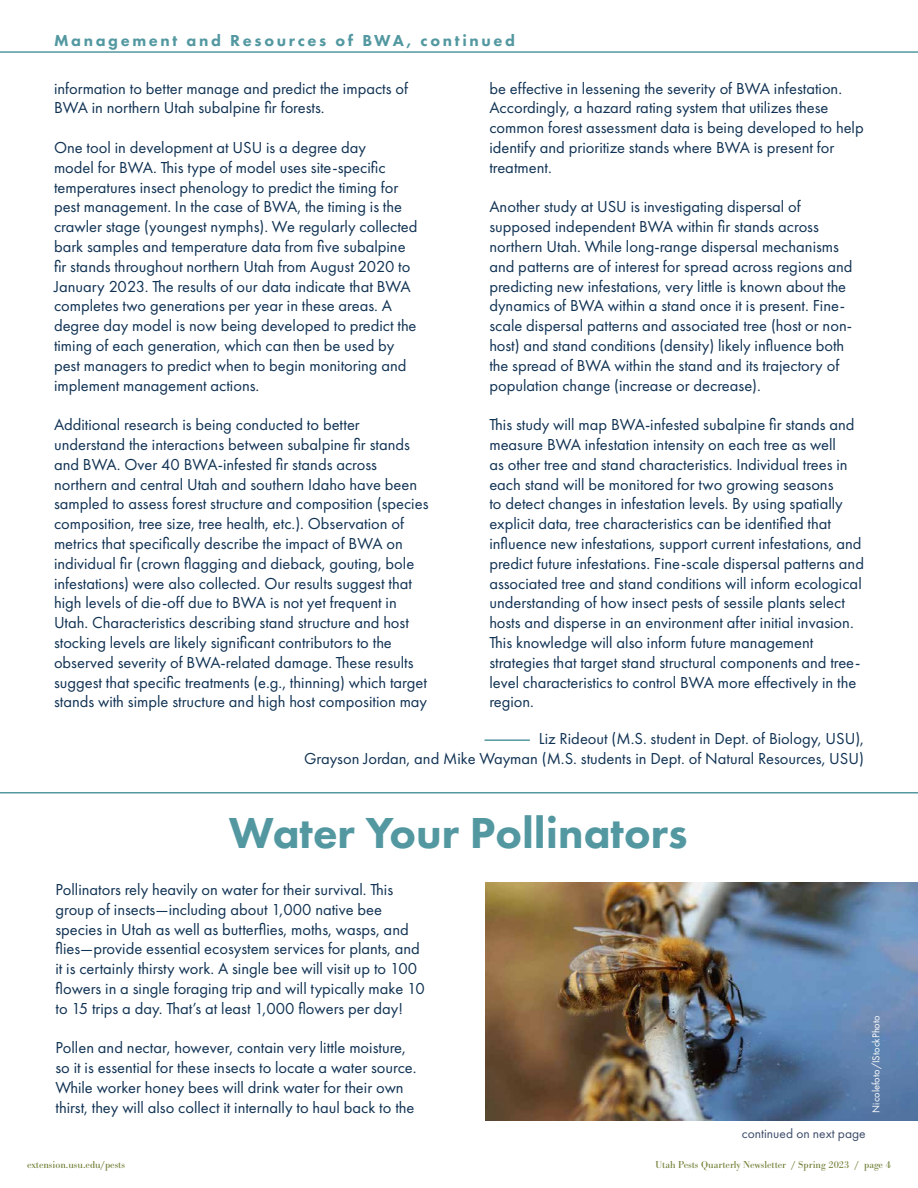
<style>
.page{position:relative;width:918px;height:1188px;background:#fff}
.page>*{position:absolute;margin:0;border:0;box-sizing:border-box;transform-origin:0 0}
.t1{font:800 45px "Futura PT";color:#5398a1}
.t2{font:16.5px/19.8px "Futura PT";color:#103253}
.t3{font:800 16.5px "Futura PT";letter-spacing:.16em;color:#5398a1}
.t4{font:13.5px "Futura PT";color:#3c4b69}
.t5{font:10.5px "Bodoni URW";color:#6f7f35}
.t6{font:10.5px "Futura PT";color:#fff}
</style>
<div class="page">
<hr style="left:0;top:51px;width:918px;height:2px;background:#5398a1">
<hr style="left:0;top:792px;width:918px;height:2px;background:#5398a1">
<hr style="left:484px;top:739px;width:46px;height:2px;background:#5398a1">
<img style="left:486px;top:882px;width:432px;height:239px">
<p class="t3" style="left:54px;top:31px;width:463px">Management and Resources of BWA, continued</p>
<p class="t2" style="left:54px;top:78px;width:356px">information to better manage and predict the impacts of<br>BWA in northern Utah subalpine fir forests.</p>
<p class="t2" style="left:54px;top:138px;width:365px">One tool in development at USU is a degree day<br>model for BWA. This type of model uses site-specific temperatures insect phenology to predict the timing for pest management. In the case of BWA, the timing is the crawler stage (youngest nymphs). We regularly collected bark samples and temperature data from five subalpine fir stands throughout northern Utah from August 2020 to January 2023. The results of our data indicate that BWA completes two generations per year in these areas. A degree day model is now being developed to predict the timing of each generation, which can then be used by pest managers to predict when to begin monitoring and implement management actions.</p>
<p class="t2" style="left:54px;top:415px;width:376px">Additional research is being conducted to better understand the interactions between subalpine fir stands and BWA. Over 40 BWA-infested fir stands across northern and central Utah and southern Idaho have been sampled to assess forest structure and composition (species composition, tree size, tree health, etc.). Observation of metrics that specifically describe the impact of BWA on individual fir (crown flagging and dieback, gouting, bole infestations) were also collected. Our results suggest that high levels of die-off due to BWA is not yet frequent in Utah. Characteristics describing stand structure and host stocking levels are likely significant contributors to the observed severity of BWA-related damage. These results suggest that specific treatments (e.g., thinning) which target stands with simple structure and high host composition may</p>
<p class="t2" style="left:489px;top:78px;width:376px">be effective in lessening the severity of BWA infestation.<br>Accordingly, a hazard rating system that utilizes these common forest assessment data is being developed to help identify and prioritize stands where BWA is present for treatment.</p>
<p class="t2" style="left:489px;top:197px;width:365px">Another study at USU is investigating dispersal of supposed independent BWA within fir stands across northern Utah. While long-range dispersal mechanisms and patterns are of interest for spread across regions and predicting new infestations, very little is known about the dynamics of BWA within a stand once it is present. Fine&shy;scale dispersal patterns and associated tree (host or non&shy;host) and stand conditions (density) likely influence both the spread of BWA within the stand and its trajectory of population change (increase or decrease).</p>
<p class="t2" style="left:489px;top:415px;width:376px">This study will map BWA-infested subalpine fir stands and measure BWA infestation intensity on each tree as well<br>as other tree and stand characteristics. Individual trees in each stand will be monitored for two growing seasons<br>to detect changes in infestation levels. By using spatially explicit data, tree characteristics can be identified that influence new infestations, support current infestations, and predict future infestations. Fine-scale dispersal patterns and associated tree and stand conditions will inform ecological understanding of how insect pests of sessile plants select hosts and disperse in an environment after initial invasion.<br>This knowledge will also inform future management strategies that target stand structural components and tree&shy;level characteristics to control BWA more effectively in the region.</p>
<p class="t2" style="left:304px;top:729px;width:561px;text-align:right">Liz Rideout (M.S. student in Dept. of Biology, USU),<br>Grayson Jordan, and Mike Wayman (M.S. students in Dept. of Natural Resources, USU)</p>
<h1 class="t1" style="left:229px;top:805px;width:460px">Water Your Pollinators</h1>
<p class="t2" style="left:56px;top:879px;width:371px">Pollinators rely heavily on water for their survival. This group of insects—including about 1,000 native bee species in Utah as well as butterflies, moths, wasps, and flies—provide essential ecosystem services for plants, and it is certainly thirsty work. A single bee will visit up to 100 flowers in a single foraging trip and will typically make 10 to 15 trips a day. That’s at least 1,000 flowers per day!</p>
<p class="t2" style="left:56px;top:1038px;width:363px">Pollen and nectar, however, contain very little moisture, so it is essential for these insects to locate a water source.<br>While worker honey bees will drink water for their own thirst, they will also collect it internally to haul back to the</p>
<p class="t6" style="left:870px;top:1113px;width:99px;rotate:-90deg">Nicolefoto/IStockPhoto</p>
<p class="t4" style="left:742px;top:1125px;width:125px">continued on next page</p>
<p class="t5" style="left:27px;top:1159px;width:100px">extension.usu.edu/pests</p>
<p class="t5" style="left:655px;top:1159px;width:237px">Utah Pests Quarterly Newsletter / Spring 2023 / page 4</p>
</div>
